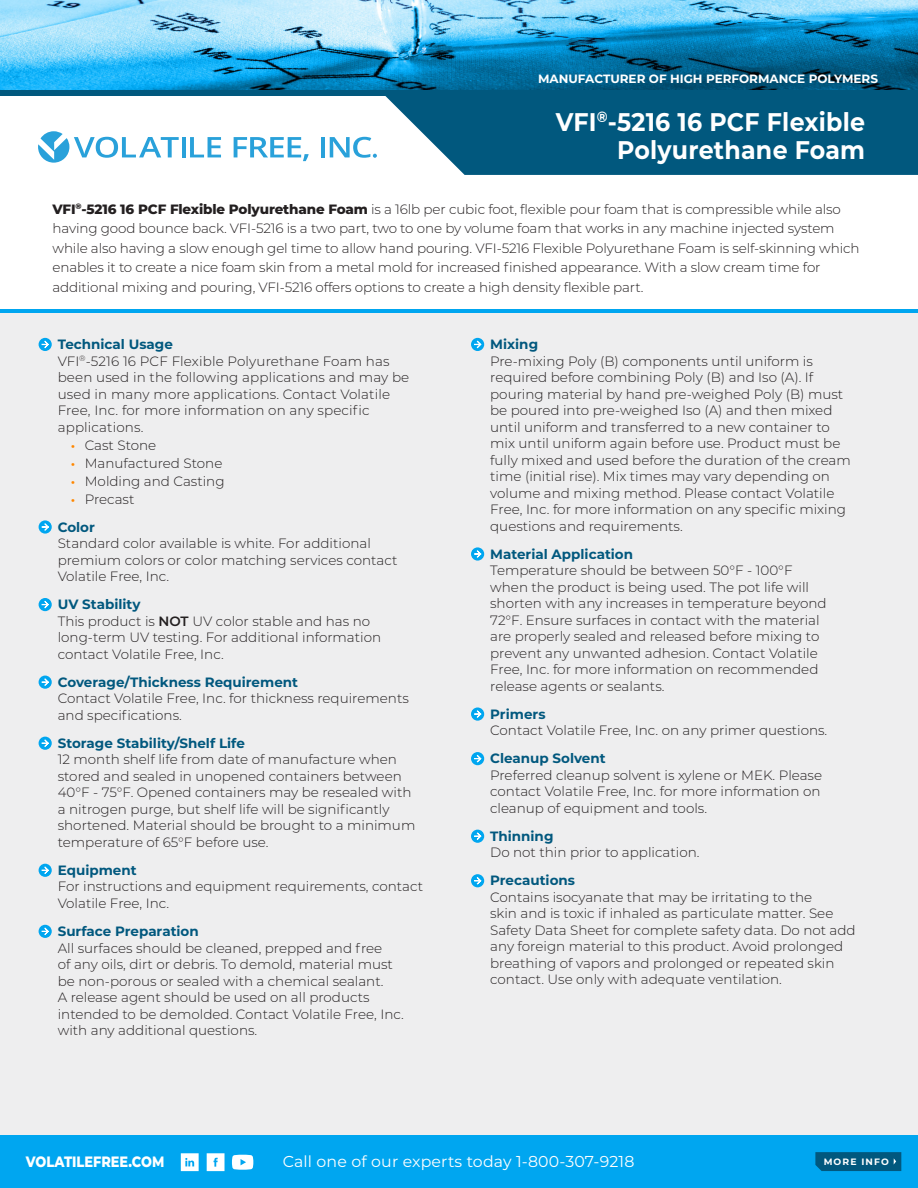
<style>
.page{position:relative;width:918px;height:1188px;background:#fff}
.page>*{position:absolute;margin:0;border:0;box-sizing:border-box;transform-origin:0 0}
.t1{font:700 25.5px "Montserrat";letter-spacing:.01em;color:#fff;scale:.93 1}
.t2{font:15.75px "Montserrat";letter-spacing:.01em;color:#fff}
.t3{font:800 15px "Montserrat";color:#fff;scale:.86 1}
.LIST_BODY_COPY{font:300 13.5px/16.5px "Montserrat";color:#231f20}
.INTRO_PARA{font:300 13.5px/19.5px "Montserrat";letter-spacing:-.01em;color:#231f20}
.t4{font:700 12px "Montserrat";color:#fff}
.t5{font:700 9.3px "Montserrat";letter-spacing:.12em;color:#fff}
.s1{font-weight:800}
.s2{font-weight:700;color:#01587e}
.s3{font-family:"Myriad Pro";font-weight:400;color:#ff8700}
.s4{font-weight:600}
</style>
<div class="page">
<div style="left:0;top:312px;width:918px;height:826px;background:#eeeeef"></div>
<img style="left:0;top:0;width:918px;height:90px">
<div style="left:0;top:90px;width:918px;height:6px;background:#01587e"></div>
<svg style="left:385px;top:96px;width:533px;height:79px;background:#146487"></svg>
<hr style="left:0;top:309px;width:918px;height:3px;background:#00a6f0">
<div style="left:0;top:1135px;width:918px;height:53px;background:#00a6f0"></div>
<svg style="left:38px;top:131px;width:141px;height:32px"></svg>
<hr style="left:182px;top:137px;width:4px;height:20px;background:#29a1da">
<svg style="left:190px;top:137px;width:31px;height:20px"></svg>
<svg style="left:234px;top:137px;width:75px;height:24px"></svg>
<hr style="left:321px;top:137px;width:4px;height:20px;background:#29a1da">
<svg style="left:330px;top:137px;width:47px;height:21px"></svg>
<svg style="left:39px;top:338px;width:13px;height:13px"></svg>
<svg style="left:41px;top:340px;width:9px;height:9px"></svg>
<svg style="left:39px;top:520px;width:13px;height:14px"></svg>
<svg style="left:41px;top:523px;width:9px;height:8px"></svg>
<svg style="left:39px;top:598px;width:13px;height:13px"></svg>
<svg style="left:41px;top:600px;width:9px;height:9px"></svg>
<svg style="left:39px;top:676px;width:13px;height:13px"></svg>
<svg style="left:41px;top:678px;width:9px;height:8px"></svg>
<svg style="left:39px;top:737px;width:13px;height:13px"></svg>
<svg style="left:41px;top:739px;width:9px;height:8px"></svg>
<svg style="left:39px;top:864px;width:13px;height:13px"></svg>
<svg style="left:41px;top:866px;width:9px;height:9px"></svg>
<svg style="left:39px;top:925px;width:13px;height:13px"></svg>
<svg style="left:41px;top:927px;width:9px;height:9px"></svg>
<svg style="left:471px;top:338px;width:13px;height:13px"></svg>
<svg style="left:474px;top:340px;width:8px;height:9px"></svg>
<svg style="left:471px;top:547px;width:13px;height:14px"></svg>
<svg style="left:474px;top:550px;width:8px;height:8px"></svg>
<svg style="left:471px;top:707px;width:13px;height:14px"></svg>
<svg style="left:474px;top:710px;width:8px;height:8px"></svg>
<svg style="left:471px;top:752px;width:13px;height:13px"></svg>
<svg style="left:474px;top:754px;width:8px;height:9px"></svg>
<svg style="left:471px;top:830px;width:13px;height:13px"></svg>
<svg style="left:474px;top:832px;width:8px;height:8px"></svg>
<svg style="left:471px;top:874px;width:13px;height:13px"></svg>
<svg style="left:474px;top:877px;width:8px;height:8px"></svg>
<svg style="left:232px;top:1155px;width:21px;height:15px"></svg>
<svg style="left:207px;top:1153px;width:18px;height:18px"></svg>
<svg style="left:181px;top:1153px;width:18px;height:18px"></svg>
<svg style="left:815px;top:1152px;width:86px;height:19px;background:#025a81"></svg>
<p class="t4" style="left:538px;top:70px;width:341px">MANUFACTURER OF HIGH PERFORMANCE POLYMERS</p>
<p class="t1" style="left:556px;top:103px;width:334px">VFI<sup>®</sup>-5216 16 PCF Flexible</p>
<p class="t1" style="left:617px;top:132px;width:268px">Polyurethane Foam</p>
<p class="INTRO_PARA" style="left:52px;top:199px;width:808px"><span class="s1">VFI</span><sup>®</sup><span class="s1">-5216 16 PCF Flexible Polyurethane Foam</span> is a 16lb per cubic foot, flexible pour foam that is compressible while also having good bounce back. VFI-5216 is a two part, two to one by volume foam that works in any machine injected system while also having a slow enough gel time to allow hand pouring. VFI-5216 Flexible Polyurethane Foam is self-skinning which enables it to create a nice foam skin from a metal mold for increased finished appearance. With a slow cream time for additional mixing and pouring, VFI-5216 offers options to create a high density flexible part.</p>
<p class="LIST_BODY_COPY" style="left:58px;top:336px;width:353px"><span class="s2">Technical Usage<br></span>VFI<sup>®</sup>-5216 16 PCF Flexible Polyurethane Foam has been used in the following applications and may be used in many more applications. Contact Volatile Free, Inc. for more information on any specific applications.</p>
<p class="INTRO_PARA" style="left:71px;top:435px;width:87px"><span class="s3">•</span> Cast Stone</p>
<p class="INTRO_PARA" style="left:71px;top:453px;width:153px"><span class="s3">•</span> Manufactured Stone</p>
<p class="INTRO_PARA" style="left:71px;top:471px;width:155px"><span class="s3">•</span> Molding and Casting</p>
<p class="INTRO_PARA" style="left:71px;top:489px;width:65px"><span class="s3">•</span> Precast</p>
<p class="LIST_BODY_COPY" style="left:58px;top:518px;width:341px"><span class="s2">Color<br></span>Standard color available is white. For additional premium colors or color matching services contact<br>Volatile Free, Inc.</p>
<p class="LIST_BODY_COPY" style="left:58px;top:596px;width:325px"><span class="s2">UV Stability<br></span>This product is <span class="s4">NOT</span> UV color stable and has no long-term UV testing. For additional information contact Volatile Free, Inc.</p>
<p class="LIST_BODY_COPY" style="left:58px;top:673px;width:353px"><span class="s2">Coverage/Thickness Requirement<br></span>Contact Volatile Free, Inc. for thickness requirements and specifications.</p>
<p class="LIST_BODY_COPY" style="left:58px;top:734px;width:359px"><span class="s2">Storage Stability/Shelf Life<br></span>12 month shelf life from date of manufacture when stored and sealed in unopened containers between 40°F - 75°F. Opened containers may be resealed with a nitrogen purge, but shelf life will be significantly shortened. Material should be brought to a minimum temperature of 65°F before use.</p>
<p class="LIST_BODY_COPY" style="left:58px;top:861px;width:367px"><span class="s2">Equipment<br></span>For instructions and equipment requirements, contact<br>Volatile Free, Inc.</p>
<p class="LIST_BODY_COPY" style="left:58px;top:923px;width:348px"><span class="s2">Surface Preparation<br></span>All surfaces should be cleaned, prepped and free<br>of any oils, dirt or debris. To demold, material must be non-porous or sealed with a chemical sealant.<br>A release agent should be used on all products intended to be demolded. Contact Volatile Free, Inc. with any additional questions.</p>
<p class="LIST_BODY_COPY" style="left:490px;top:336px;width:362px"><span class="s2">Mixing<br></span>Pre-mixing Poly (B) components until uniform is required before combining Poly (B) and Iso (A). If pouring material by hand pre-weighed Poly (B) must be poured into pre-weighed Iso (A) and then mixed until uniform and transferred to a new container to mix until uniform again before use. Product must be fully mixed and used before the duration of the cream time (initial rise). Mix times may vary depending on volume and mixing method. Please contact Volatile Free, Inc. for more information on any specific mixing questions and requirements.</p>
<p class="LIST_BODY_COPY" style="left:490px;top:545px;width:338px"><span class="s2">Material Application<br></span>Temperature should be between 50°F - 100°F when the product is being used. The pot life will shorten with any increases in temperature beyond 72°F. Ensure surfaces in contact with the material are properly sealed and released before mixing to prevent any unwanted adhesion. Contact Volatile Free, Inc. for more information on recommended release agents or sealants.</p>
<p class="LIST_BODY_COPY" style="left:490px;top:705px;width:339px"><span class="s2">Primers<br></span>Contact Volatile Free, Inc. on any primer questions.</p>
<p class="LIST_BODY_COPY" style="left:490px;top:750px;width:333px"><span class="s2">Cleanup Solvent<br></span>Preferred cleanup solvent is xylene or MEK. Please contact Volatile Free, Inc. for more information on cleanup of equipment and tools.</p>
<p class="LIST_BODY_COPY" style="left:490px;top:827px;width:211px"><span class="s2">Thinning<br></span>Do not thin prior to application.</p>
<p class="LIST_BODY_COPY" style="left:490px;top:872px;width:367px"><span class="s2">Precautions<br></span>Contains isocyanate that may be irritating to the<br>skin and is toxic if inhaled as particulate matter. See Safety Data Sheet for complete safety data. Do not add any foreign material to this product. Avoid prolonged breathing of vapors and prolonged or repeated skin contact. Use only with adequate ventilation.</p>
<p class="t3" style="left:26px;top:1150px;width:163px">VOLATILEFREE.COM</p>
<p class="t2" style="left:283px;top:1150px;width:353px">Call one of our experts today 1-800-307-9218</p>
<p class="t5" style="left:824px;top:1155px;width:67px">MORE INFO</p>
</div>
